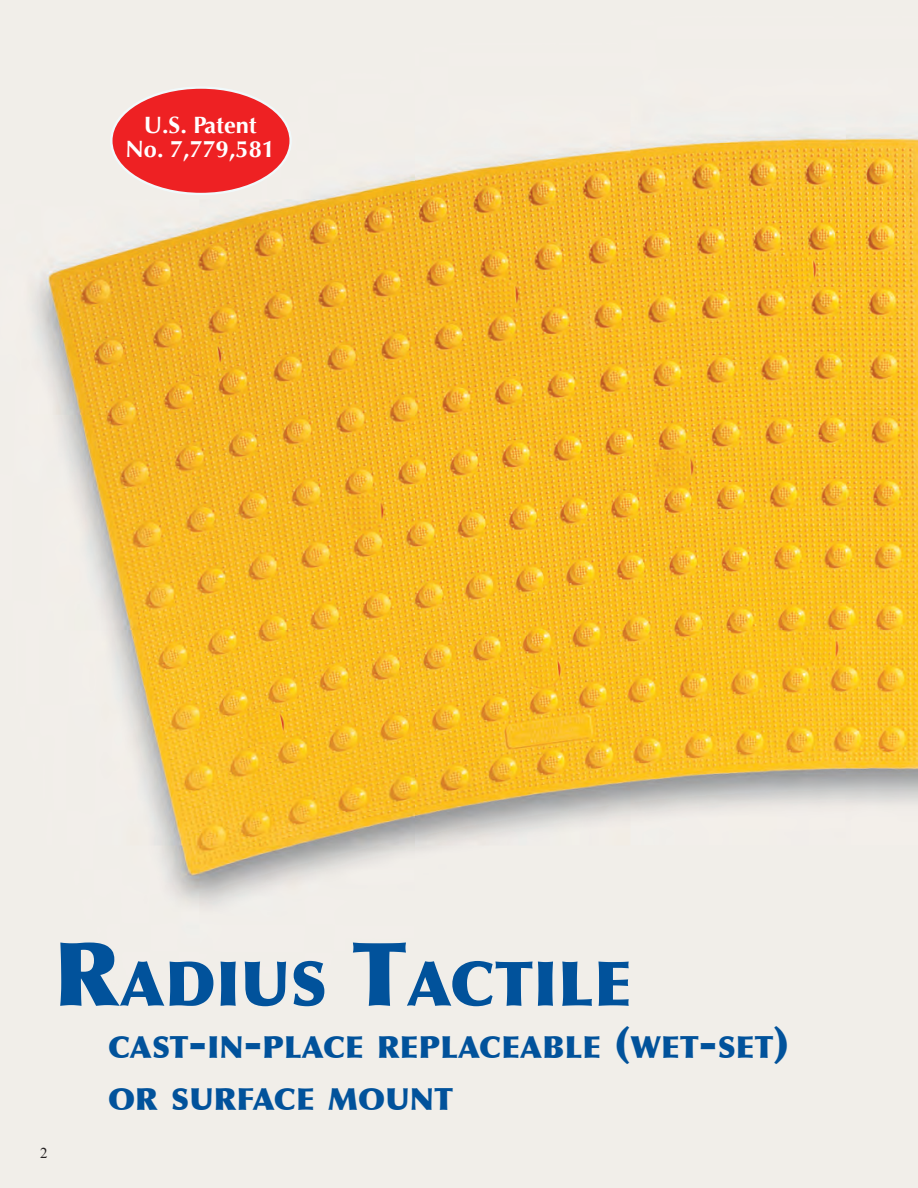
<style>
.page{position:relative;width:918px;height:1188px;background:#fff}
.page>*{position:absolute;margin:0;border:0;box-sizing:border-box;transform-origin:0 0}
.t1{font:900 61.95px "Optima";letter-spacing:.005em;color:#01529b}
.t2{font:900 30.45px/52.2px "Optima";letter-spacing:.005em;color:#01529b}
.t3{font:700 23.55px/23.5px "Optima";color:#fff;text-align:center}
.t4{font:15px "Times New Roman";color:#231f20}
.s1{font-size:88.5px}
.s2{font-size:43.5px}
</style>
<div class="page">
<img style="left:0;top:0;width:918px;height:1188px">
<div style="left:111px;top:88px;width:180px;height:106px;background:#ee2123;border-radius:50%"></div>
<p class="t3" style="left:126px;top:114px;width:151px">U.S. Patent<br>No. 7,779,581</p>
<h1 class="t1" style="left:54px;top:946px;width:579px"><span class="s1">R</span>ADIUS <span class="s1">T</span>ACTILE</h1>
<p class="t2" style="left:108px;top:1021px;width:683px">CAST<span class="s2">-</span>IN<span class="s2">-</span>PLACE REPLACEABLE <span class="s2">(</span>WET<span class="s2">-</span>SET<span class="s2">)<br></span>OR SURFACE MOUNT</p>
<p class="t4" style="left:40px;top:1143px;width:9px">2</p>
</div>
